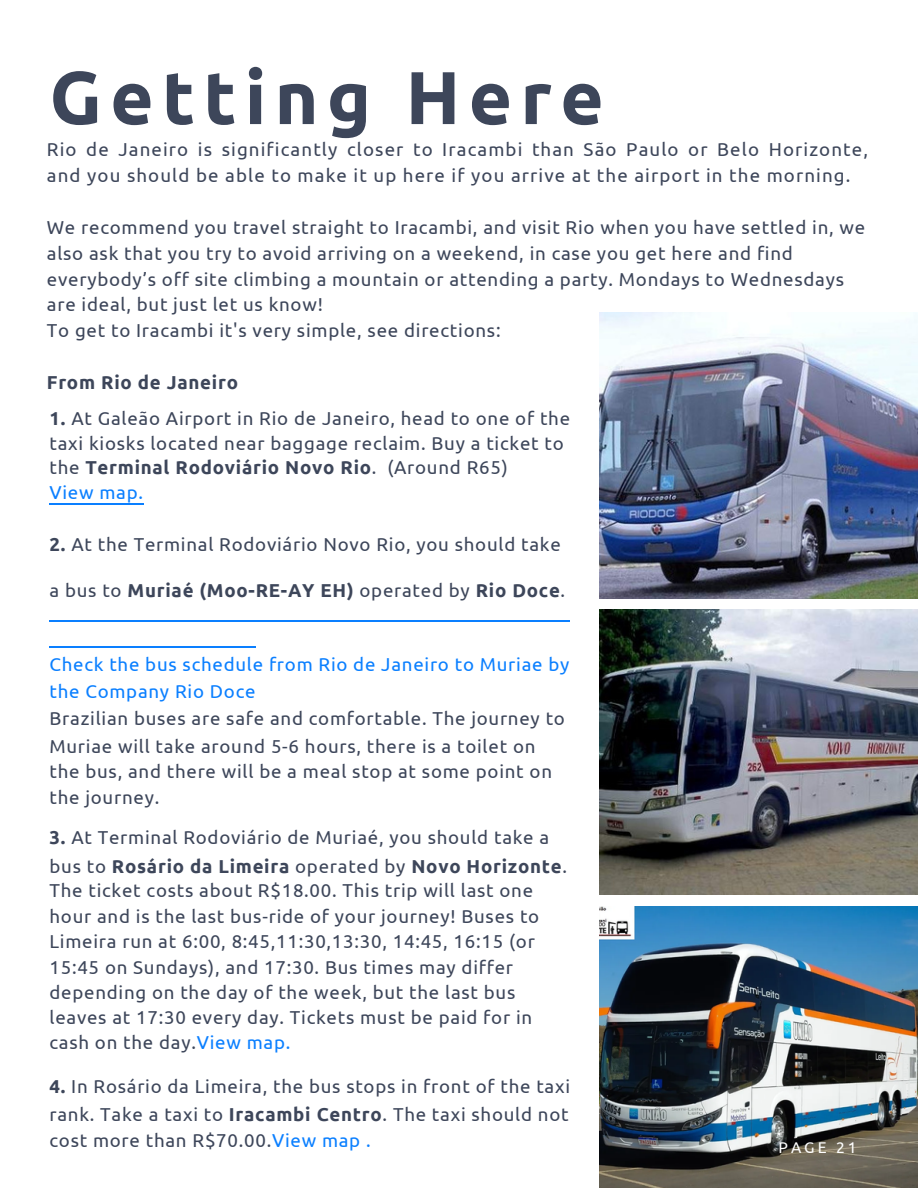
<style>
.page{position:relative;width:918px;height:1188px;background:#fff}
.page>*{position:absolute;margin:0;border:0;box-sizing:border-box;transform-origin:0 0}
.t1{font:700 74.7px "Ubuntu";letter-spacing:.11em;color:#3d465a}
.t2{font:18.75px/25.3px "Ubuntu";letter-spacing:.04em;color:#3d465a}
.t3{font:18.75px/25.8px "Ubuntu";letter-spacing:.06em;color:#3d465a}
.t4{font:18.75px/27px "Ubuntu";letter-spacing:.04em;color:#0a7fff}
.t5{font:700 18.75px "Ubuntu";letter-spacing:.04em;color:#3d465a}
.t6{font:15.6px "Ubuntu";letter-spacing:.19em;color:#fff}
.s1{font-weight:700}
.s2{color:#0a7fff}
.s3{font-weight:400}
</style>
<div class="page">
<hr style="left:50px;top:620px;width:520px;height:1px;background:#0a7fff">
<hr style="left:50px;top:646px;width:206px;height:1px;background:#0a7fff">
<hr style="left:50px;top:504px;width:94px;height:1px;background:#0a7fff">
<img style="left:599px;top:313px;width:319px;height:286px">
<img style="left:599px;top:610px;width:319px;height:284px">
<img style="left:599px;top:907px;width:319px;height:281px">
<h1 class="t1" style="left:50px;top:54px;width:556px">Getting Here</h1>
<p class="t3" style="left:47px;top:136px;width:823px">Rio de Janeiro is significantly closer to Iracambi than São Paulo or Belo Horizonte, and you should be able to make it up here if you arrive at the airport in the morning.</p>
<p class="t2" style="left:47px;top:214px;width:820px;line-height:25.8px">We recommend you travel straight to Iracambi, and visit Rio when you have settled in, we also ask that you try to avoid arriving on a weekend, in case you get here and find everybody’s off site climbing a mountain or attending a party. Mondays to Wednesdays are ideal, but just let us know!<br>To get to Iracambi it's very simple, see directions:</p>
<p class="t5" style="left:47px;top:372px;width:193px">From Rio de Janeiro</p>
<p class="t2" style="left:50px;top:405px;width:522px;line-height:24.8px"><span class="s1">1.</span> At Galeão Airport in Rio de Janeiro, head to one of the taxi kiosks located near baggage reclaim. Buy a ticket to the <span class="s1">Terminal Rodoviário Novo Rio</span>. (Around R65)<br><span class="s2">View map.</span></p>
<p class="t2" style="left:50px;top:531px;width:513px"><span class="s1">2.</span> At the Terminal Rodoviário Novo Rio, you should take</p>
<p class="t5" style="left:50px;top:579px;width:517px"><span class="s3">a bus to</span> Muriaé (Moo-RE-AY EH) <span class="s3">operated by</span> Rio Doce<span class="s3">.</span></p>
<p class="t4" style="left:50px;top:651px;width:521px">Check the bus schedule from Rio de Janeiro to Muriae by the Company Rio Doce</p>
<p class="t2" style="left:50px;top:704px;width:517px;line-height:28.2px">Brazilian buses are safe and comfortable. The journey to<br>Muriae will take around 5-6 hours, there is a toilet on</p>
<p class="t2" style="left:50px;top:758px;width:504px;line-height:25.8px">the bus, and there will be a meal stop at some point on the journey.</p>
<p class="t2" style="left:50px;top:823px;width:519px;line-height:28.2px"><span class="s1">3.</span> At Terminal Rodoviário de Muriaé, you should take a bus to <span class="s1">Rosário da Limeira</span> operated by <span class="s1">Novo Horizonte</span>.</p>
<p class="t2" style="left:50px;top:878px;width:491px">The ticket costs about R$18.00. This trip will last one hour and is the last bus-ride of your journey! Buses to Limeira run at 6:00, 8:45,11:30,13:30, 14:45, 16:15 (or 15:45 on Sundays), and 17:30. Bus times may differ depending on the day of the week, but the last bus leaves at 17:30 every day. Tickets must be paid for in cash on the day.<span class="s2">View map.</span></p>
<p class="t2" style="left:50px;top:1072px;width:522px;line-height:28.2px"><span class="s1">4.</span> In Rosário da Limeira, the bus stops in front of the taxi rank. Take a taxi to <span class="s1">Iracambi Centro</span>. The taxi should not</p>
<p class="t2" style="left:50px;top:1127px;width:323px">cost more than R$70.00.<span class="s2">View map .</span></p>
<p class="t6" style="left:779px;top:1138px;width:79px">PAGE 21</p>
</div>
